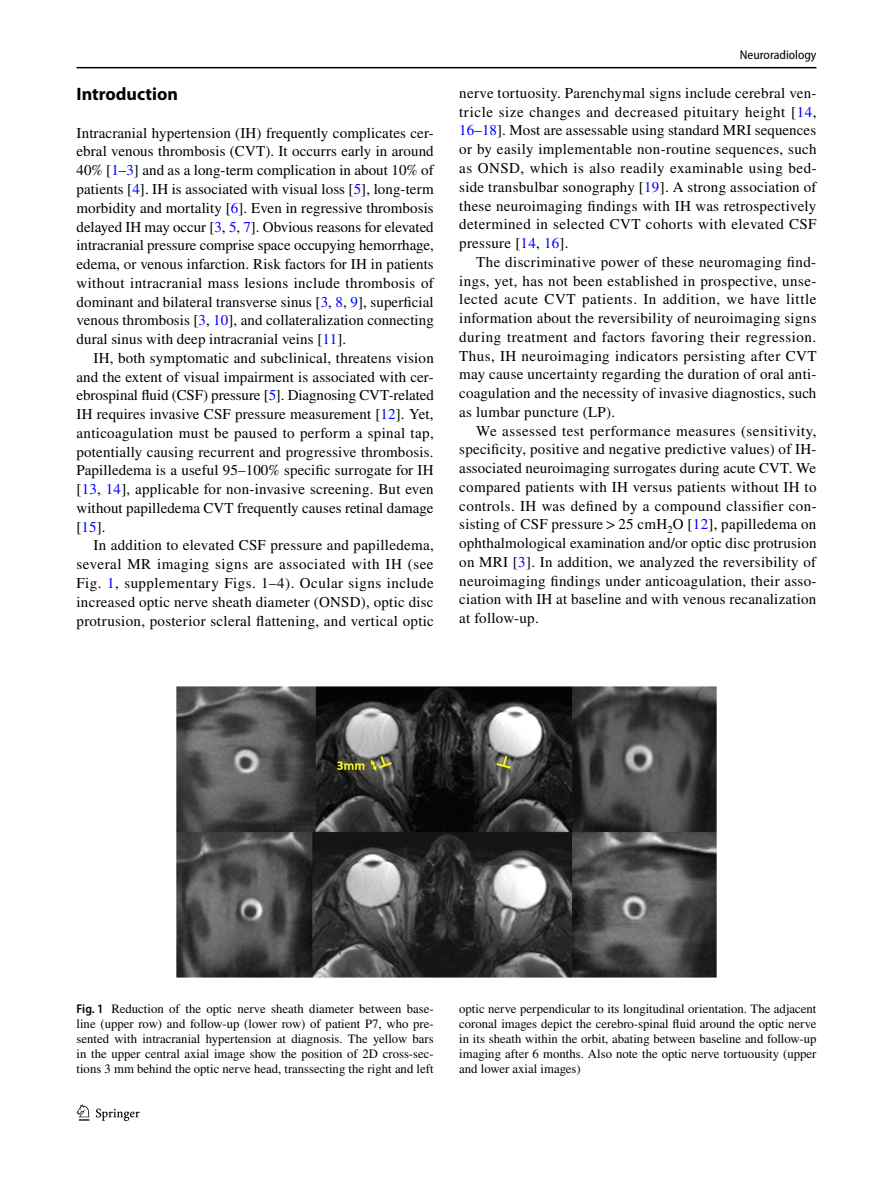
<style>
.page{position:relative;width:893px;height:1187px;background:#fff}
.page>*{position:absolute;margin:0;border:0;box-sizing:border-box;transform-origin:0 0}
.t1{font:700 18px "Myriad Pro";color:#000}
.t2{font:15px/18.8px "STIX";letter-spacing:.015em;color:#000;text-align:justify}
.t3{font:12.75px/15px "STIX";color:#000;text-align:justify}
.t4{font:semi-condensed 12.75px "Myriad Pro";color:#000}
.s1{color:#00f}
.s2{font-family:"Myriad Pro";font-weight:600;font-stretch:semi-condensed}
</style>
<div class="page">
<hr style="left:77px;top:67px;width:739px;height:1px;background:#000">
<svg style="left:77px;top:1104px;width:12px;height:16px"></svg>
<svg style="left:96px;top:1108px;width:44px;height:12px"></svg>
<img style="left:176px;top:686px;width:540px;height:291px">
<p class="t1" style="left:77px;top:82px;width:103px">Introduction</p>
<p class="t2" style="left:77px;top:124px;width:359px">Intracranial hypertension (IH) frequently complicates cer&shy;ebral venous thrombosis (CVT). It occurrs early in around 40% [<span class="s1">1</span>–<span class="s1">3</span>] and as a long-term complication in about 10% of patients [<span class="s1">4</span>]. IH is associated with visual loss [<span class="s1">5</span>], long-term morbidity and mortality [<span class="s1">6</span>]. Even in regressive thrombosis delayed IH may occur [<span class="s1">3</span>, <span class="s1">5</span>, <span class="s1">7</span>]. Obvious reasons for elevated intracranial pressure comprise space occupying hemorrhage, edema, or venous infarction. Risk factors for IH in patients without intracranial mass lesions include thrombosis of dominant and bilateral transverse sinus [<span class="s1">3</span>, <span class="s1">8</span>, <span class="s1">9</span>], superficial venous thrombosis [<span class="s1">3</span>, <span class="s1">10</span>], and collateralization connecting dural sinus with deep intracranial veins [<span class="s1">11</span>].</p>
<p class="t2" style="left:77px;top:349px;width:359px;text-indent:17px">IH, both symptomatic and subclinical, threatens vision and the extent of visual impairment is associated with cer&shy;ebrospinal fluid (CSF) pressure [<span class="s1">5</span>]. Diagnosing CVT-related IH requires invasive CSF pressure measurement [<span class="s1">12</span>]. Yet, anticoagulation must be paused to perform a spinal tap, potentially causing recurrent and progressive thrombosis.<br>Papilledema is a useful 95–100% specific surrogate for IH [<span class="s1">13</span>, <span class="s1">14</span>], applicable for non-invasive screening. But even without papilledema CVT frequently causes retinal damage [<span class="s1">15</span>].</p>
<p class="t2" style="left:77px;top:537px;width:359px;text-indent:17px">In addition to elevated CSF pressure and papilledema, several MR imaging signs are associated with IH (see Fig. <span class="s1">1</span>, supplementary Figs. 1–4). Ocular signs include increased optic nerve sheath diameter (ONSD), optic disc protrusion, posterior scleral flattening, and vertical optic</p>
<p class="t4" style="left:740px;top:48px;width:78px">Neuroradiology</p>
<p class="t2" style="left:459px;top:84px;width:359px">nerve tortuosity. Parenchymal signs include cerebral ven&shy;tricle size changes and decreased pituitary height [<span class="s1">14</span>, <span class="s1">16</span>–<span class="s1">18</span>]. Most are assessable using standard MRI sequences or by easily implementable non-routine sequences, such as ONSD, which is also readily examinable using bed&shy;side transbulbar sonography [<span class="s1">19</span>]. A strong association of these neuroimaging findings with IH was retrospectively determined in selected CVT cohorts with elevated CSF pressure [<span class="s1">14</span>, <span class="s1">16</span>].</p>
<p class="t2" style="left:459px;top:253px;width:359px;text-indent:17px">The discriminative power of these neuromaging find&shy;ings, yet, has not been established in prospective, unse&shy;lected acute CVT patients. In addition, we have little information about the reversibility of neuroimaging signs during treatment and factors favoring their regression.<br>Thus, IH neuroimaging indicators persisting after CVT may cause uncertainty regarding the duration of oral anti&shy;coagulation and the necessity of invasive diagnostics, such as lumbar puncture (LP).</p>
<p class="t2" style="left:459px;top:422px;width:359px;text-indent:17px">We assessed test performance measures (sensitivity, specificity, positive and negative predictive values) of IH&shy;associated neuroimaging surrogates during acute CVT. We compared patients with IH versus patients without IH to controls. IH was defined by a compound classifier con&shy;sisting of CSF pressure&gt;25 cmH<sub>2</sub>O [<span class="s1">12</span>], papilledema on ophthalmological examination and/or optic disc protrusion on MRI [<span class="s1">3</span>]. In addition, we analyzed the reversibility of neuroimaging findings under anticoagulation, their asso&shy;ciation with IH at baseline and with venous recanalization at follow-up.</p>
<p class="t3" style="left:77px;top:1001px;width:359px"><span class="s2">Fig. 1</span> Reduction of the optic nerve sheath diameter between base&shy;line (upper row) and follow-up (lower row) of patient P7, who pre&shy;sented with intracranial hypertension at diagnosis. The yellow bars in the upper central axial image show the position of 2D cross-sec&shy;tions 3 mm behind the optic nerve head, transsecting the right and left</p>
<p class="t3" style="left:459px;top:1001px;width:359px">optic nerve perpendicular to its longitudinal orientation. The adjacent coronal images depict the cerebro-spinal fluid around the optic nerve in its sheath within the orbit, abating between baseline and follow-up imaging after 6 months. Also note the optic nerve tortuousity (upper and lower axial images)</p>
</div>
